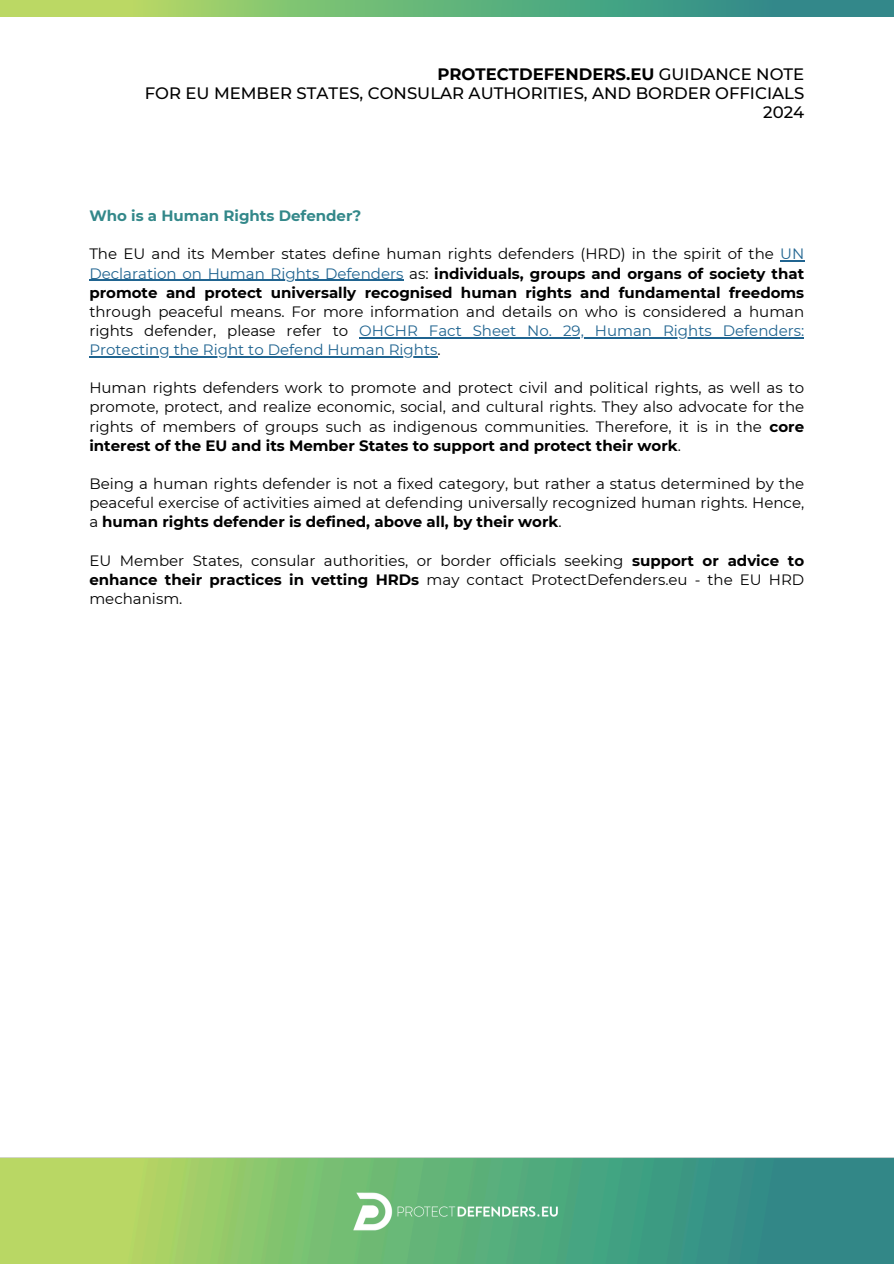
<style>
.page{position:relative;width:894px;height:1264px;background:#fff}
.page>*{position:absolute;margin:0;border:0;box-sizing:border-box;transform-origin:0 0}
.t1{font:500 16.5px/19.2px "Montserrat";color:#000;text-align:right}
.t2{font:15px/19.2px "Montserrat";color:#000;text-align:justify}
.t3{font:700 15px/19.2px "Montserrat";color:#000;text-align:justify}
.t4{font:15px "Montserrat";color:#206490}
.t5{font:700 15px "Montserrat";color:#33888a}
.s1{font-weight:700}
.s2{color:#206490}
.s3{font-weight:400;color:#206490}
.s4{font-weight:400}
.s5{color:#000}
</style>
<div class="page">
<svg style="left:0;top:0;width:893px;height:17px;background:#6cb278"></svg>
<img style="left:0;top:1157px;width:893px;height:106px">
<hr style="left:780px;top:260px;width:24px;height:2px;background:#206490">
<hr style="left:89px;top:280px;width:314px;height:1px;background:#206490">
<hr style="left:359px;top:337px;width:445px;height:1px;background:#206490">
<hr style="left:89px;top:356px;width:348px;height:1px;background:#206490">
<p class="t1" style="left:145px;top:64px;width:660px"><span class="s1">PROTECTDEFENDERS.EU</span> GUIDANCE NOTE<br>FOR EU MEMBER STATES, CONSULAR AUTHORITIES, AND BORDER OFFICIALS<br>2024</p>
<h2 class="t5" style="left:89px;top:206px;width:273px">Who is a Human Rights Defender?</h2>
<p class="t2" style="left:89px;top:244px;width:716px">The EU and its Member states define human rights defenders (HRD) in the spirit of the <span class="s2">UN</span></p>
<p class="t3" style="left:89px;top:263px;width:716px"><span class="s3">Declaration on Human Rights Defenders</span> <span class="s4">as:</span> individuals, groups and organs of society that promote and protect universally recognised human rights and fundamental freedoms <span class="s4">through peaceful means. For more information and details on who is considered a human rights defender, please refer to</span></p>
<p class="t4" style="left:359px;top:321px;width:446px">OHCHR Fact Sheet No. 29, Human Rights Defenders:</p>
<p class="t4" style="left:89px;top:340px;width:353px">Protecting the Right to Defend Human Rights<span class="s5">.</span></p>
<p class="t2" style="left:89px;top:378px;width:716px">Human rights defenders work to promote and protect civil and political rights, as well as to promote, protect, and realize economic, social, and cultural rights. They also advocate for the rights of members of groups such as indigenous communities. Therefore, it is in the <span class="s1">core interest of the EU and its Member States to support and protect their work</span>.</p>
<p class="t2" style="left:89px;top:474px;width:716px">Being a human rights defender is not a fixed category, but rather a status determined by the peaceful exercise of activities aimed at defending universally recognized human rights. Hence, a <span class="s1">human rights defender is defined, above all, by their work</span>.</p>
<p class="t2" style="left:89px;top:550px;width:716px">EU Member States, consular authorities, or border officials seeking <span class="s1">support or advice to enhance their practices in vetting HRDs</span></p>
<p class="t2" style="left:426px;top:569px;width:379px">may contact ProtectDefenders.eu - the EU HRD</p>
<p class="t2" style="left:89px;top:589px;width:95px">mechanism.</p>
</div>
